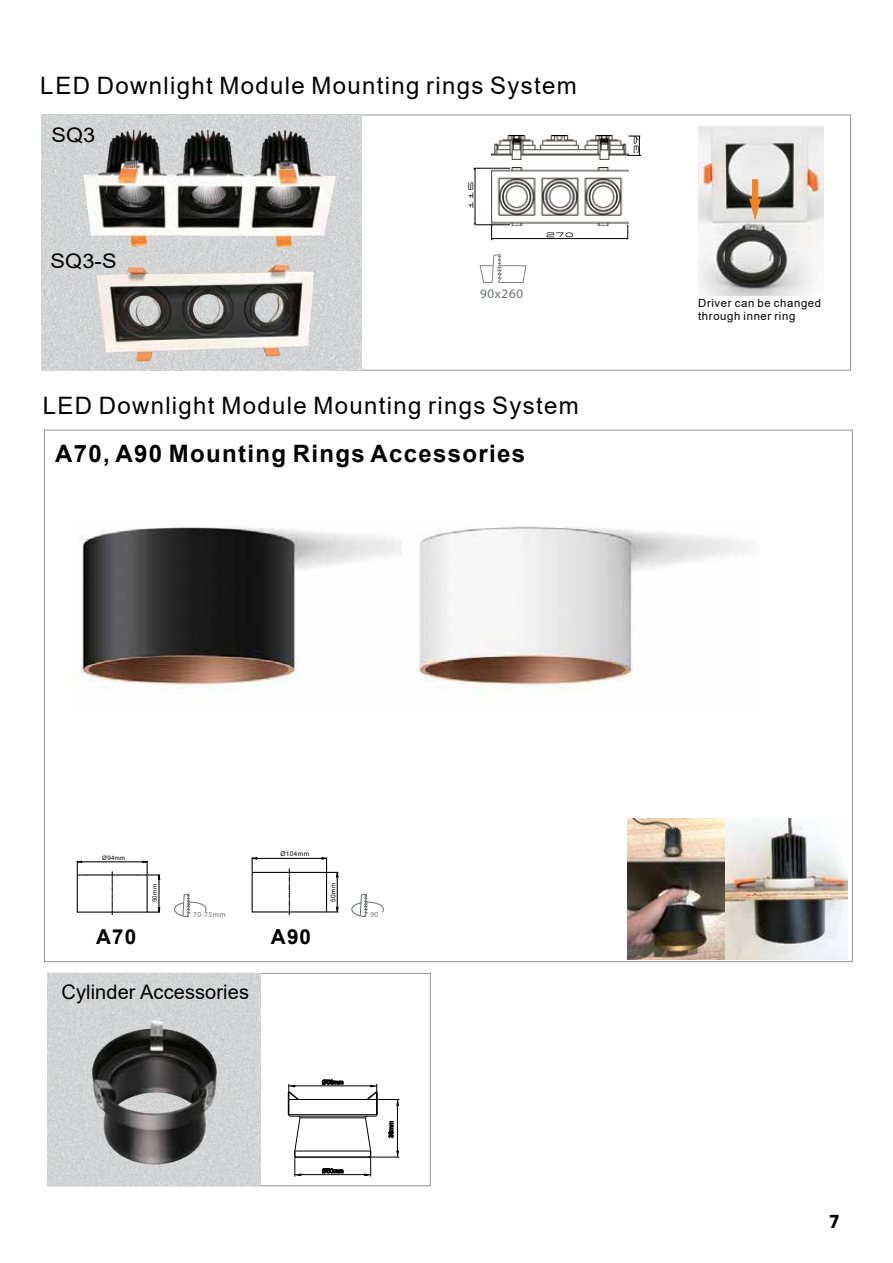
<style>
.page{position:relative;width:893px;height:1263px;background:#fff}
.page>*{position:absolute;margin:0;border:0;box-sizing:border-box;transform-origin:0 0}
.t1{font:24px "Arial";letter-spacing:.055em;color:#000}
.t2{font:700 24px "Arial";letter-spacing:.055em;color:#000}
.t3{font:700 20.7px "Arial";letter-spacing:.055em;color:#000}
.t4{font:20.1px "Arial";letter-spacing:.005em;color:#000}
.t5{font:19.95px "Arial";letter-spacing:.005em;color:#000;scale:1.09 1}
.t6{font:700 18px "Poppins";color:#000}
.t7{font:13.05px "Swiss 721 BT";letter-spacing:.055em;color:#6d6f71}
.t8{font:11.4px/12.8px "Arial";letter-spacing:.055em;color:#000}
.t9{font:700 7.65px "Swiss 721 BT";letter-spacing:.055em;color:#6d6f71}
.t10{font:6.45px "Arial";letter-spacing:.055em;color:#000}
.t11{font:6.15px "Arial";letter-spacing:.055em;color:#000}
</style>
<div class="page">
<img style="left:491px;top:168px;width:137px;height:57px">
<img style="left:491px;top:136px;width:137px;height:24px">
<svg style="left:547px;top:232px;width:26px;height:5px"></svg>
<svg style="left:628px;top:136px;width:13px;height:20px"></svg>
<svg style="left:468px;top:182px;width:5px;height:26px"></svg>
<hr style="left:492px;top:238px;width:134px;height:1px;background:#000100">
<svg style="left:491px;top:225px;width:3px;height:15px"></svg>
<svg style="left:626px;top:225px;width:3px;height:15px"></svg>
<hr style="left:473px;top:168px;width:37px;height:1px;background:#000100">
<hr style="left:476px;top:224px;width:34px;height:1px;background:#000100">
<hr style="left:475px;top:168px;width:1px;height:57px;background:#000100">
<svg style="left:480px;top:254px;width:46px;height:29px"></svg>
<img style="left:698px;top:126px;width:126px;height:169px">
<svg style="left:749px;top:179px;width:12px;height:43px"></svg>
<img style="left:42px;top:115px;width:319px;height:255px">
<img style="left:69px;top:119px;width:280px;height:138px">
<img style="left:73px;top:527px;width:329px;height:162px">
<img style="left:418px;top:526px;width:328px;height:164px">
<hr style="left:86px;top:874px;width:52px;height:1px;background:#000100">
<hr style="left:77px;top:911px;width:70px;height:2px;background:#000100">
<svg style="left:112px;top:872px;width:1px;height:42px"></svg>
<hr style="left:82px;top:861px;width:61px;height:1px;background:#000100">
<svg style="left:137px;top:860px;width:24px;height:53px"></svg>
<svg style="left:76px;top:860px;width:11px;height:53px"></svg>
<hr style="left:262px;top:872px;width:55px;height:1px;background:#000100">
<hr style="left:252px;top:911px;width:75px;height:1px;background:#000100">
<svg style="left:289px;top:869px;width:1px;height:45px"></svg>
<hr style="left:257px;top:858px;width:65px;height:1px;background:#000100">
<svg style="left:316px;top:857px;width:23px;height:56px"></svg>
<svg style="left:251px;top:857px;width:12px;height:56px"></svg>
<svg style="left:174px;top:893px;width:33px;height:24px"></svg>
<svg style="left:351px;top:893px;width:33px;height:24px"></svg>
<img style="left:48px;top:973px;width:212px;height:213px">
<img style="left:87px;top:1018px;width:134px;height:148px">
<hr style="left:301px;top:1174px;width:64px;height:1px;background:#000">
<svg style="left:322px;top:1168px;width:21px;height:5px"></svg>
<hr style="left:295px;top:1085px;width:76px;height:1px;background:#000">
<svg style="left:322px;top:1079px;width:21px;height:6px"></svg>
<hr style="left:289px;top:1099px;width:88px;height:1px;background:#000">
<hr style="left:289px;top:1114px;width:88px;height:1px;background:#000">
<hr style="left:295px;top:1157px;width:76px;height:1px;background:#000">
<hr style="left:300px;top:1117px;width:65px;height:1px;background:#000">
<hr style="left:298px;top:1116px;width:69px;height:1px;background:#000">
<svg style="left:288px;top:1084px;width:13px;height:92px"></svg>
<svg style="left:364px;top:1084px;width:35px;height:92px"></svg>
<hr style="left:295px;top:1151px;width:76px;height:1px;background:#000">
<img style="left:628px;top:818px;width:219px;height:141px">
<img style="left:85px;top:261px;width:243px;height:105px">
<p class="t1" style="left:41px;top:69px;width:538px">LED Downlight Module Mounting rings System</p>
<p class="t5" style="left:51px;top:121px;width:42px">SQ3</p>
<p class="t5" style="left:51px;top:247px;width:62px">SQ3-S</p>
<p class="t7" style="left:480px;top:286px;width:44px">90x260</p>
<p class="t1" style="left:43px;top:389px;width:538px">LED Downlight Module Mounting rings System</p>
<p class="t2" style="left:55px;top:436px;width:471px">A70, A90 Mounting Rings Accessories</p>
<p class="t8" style="left:698px;top:296px;width:124px">Driver can be changed through inner ring</p>
<p class="t11" style="left:102px;top:853px;width:25px">Ø94mm</p>
<p class="t11" style="left:150px;top:902px;width:20px;rotate:-90deg">50mm</p>
<p class="t10" style="left:280px;top:849px;width:30px">Ø104mm</p>
<p class="t10" style="left:329px;top:901px;width:21px;rotate:-90deg">50mm</p>
<p class="t9" style="left:193px;top:910px;width:34px">70-75mm</p>
<p class="t9" style="left:370px;top:910px;width:10px">90</p>
<p class="t3" style="left:96px;top:922px;width:42px">A70</p>
<p class="t3" style="left:271px;top:922px;width:42px">A90</p>
<p class="t4" style="left:61px;top:978px;width:189px">Cylinder Accessories</p>
<p class="t6" style="left:829px;top:1211px;width:11px">7</p>
</div>
